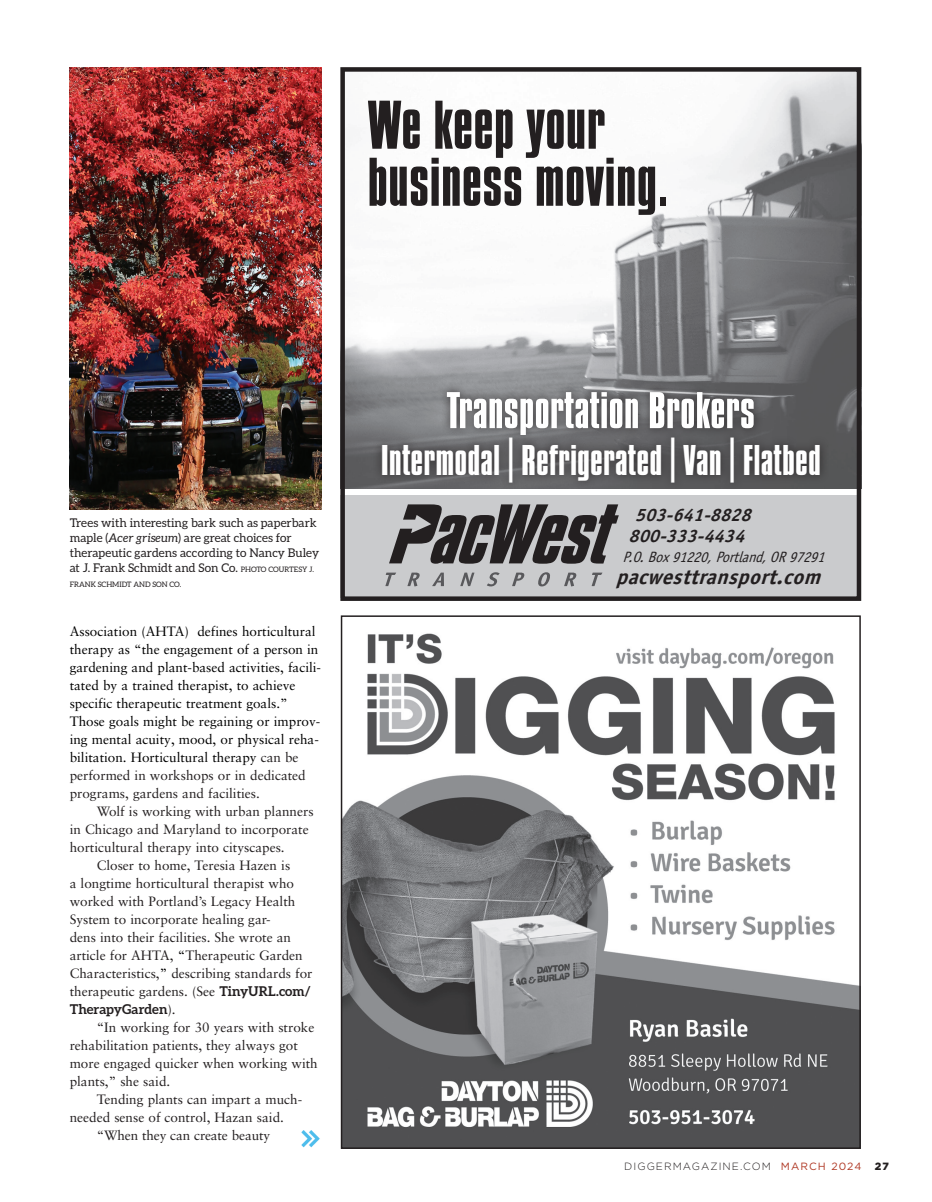
<style>
.page{position:relative;width:932px;height:1202px;background:#fff}
.page>*{position:absolute;margin:0;border:0;box-sizing:border-box;transform-origin:0 0}
.t1{font:72px/57px "Compacta Std";color:#231f20}
.t2{font:54px "Compacta Std";color:#fff}
.t3{font:45px "Compacta Std";color:#fff}
.t4{font:italic 700 21px "Officina Sans";color:#231f20}
.t5{font:italic 700 18px/21px "Officina Sans";color:#231f20;text-align:center}
.t6{font:italic 15px "Officina Sans";color:#231f20;scale:.95 1}
.Body_Copy{font:13.5px/18px "Sabon LT Pro";color:#231f20}
.Body_Copy-2{font:13.5px/18px "Sabon LT Pro";color:#000}
.Image_Caption{font:12px/15px "Aleo";color:#231f20}
.t7{font:300 10.5px "Gotham";letter-spacing:.1em;color:#231f20}
.t8{font:900 10.5px "Gotham";color:#231f20}
.Image_Caption-2{font:7.5px "Aleo";color:#231f20}
.s1{font-style:italic}
.s2{font-size:7.5px}
.s3{color:#231f20}
.s4{color:#000}
.s5{font-family:"Aleo";font-weight:700}
.s6{font-weight:400;color:#af3723}
</style>
<div class="page">
<div style="left:340px;top:495px;width:521px;height:102px;background:#cacbcd"></div>
<svg style="left:389px;top:504px;width:229px;height:59px"></svg>
<svg style="left:385px;top:572px;width:11px;height:14px"></svg>
<svg style="left:407px;top:572px;width:13px;height:14px"></svg>
<svg style="left:432px;top:572px;width:12px;height:14px"></svg>
<svg style="left:460px;top:572px;width:14px;height:14px"></svg>
<svg style="left:487px;top:572px;width:12px;height:14px"></svg>
<svg style="left:512px;top:572px;width:13px;height:14px"></svg>
<svg style="left:538px;top:572px;width:12px;height:14px"></svg>
<svg style="left:564px;top:572px;width:13px;height:14px"></svg>
<svg style="left:591px;top:572px;width:11px;height:14px"></svg>
<img style="left:345px;top:72px;width:511px;height:417px">
<div style="left:373px;top:382px;width:456px;height:109px;background:#231f20;opacity:.75"></div>
<div style="left:340px;top:67px;width:521px;height:534px;border:4px solid #231f20"></div>
<img style="left:344px;top:633px;width:513px;height:512px">
<div style="left:341px;top:615px;width:519px;height:533px;border:2px solid #231f20"></div>
<img style="left:301px;top:1130px;width:19px;height:18px">
<img style="left:70px;top:68px;width:251px;height:441px">
<p class="t1" style="left:367px;top:97px;width:303px">We keep your business moving.</p>
<p class="Image_Caption" style="left:70px;top:515px;width:251px">Trees with interesting bark such as paperbark maple (<span class="s1">Acer griseum</span>) are great choices for therapeutic gardens according to Nancy Buley at J. Frank Schmidt and Son Co. <span class="s2">PHOTO COURTESY J.</span></p>
<p class="Image_Caption-2" style="left:70px;top:580px;width:113px">FRANK SCHMIDT AND SON CO.</p>
<p class="Body_Copy-2" style="left:70px;top:622px;width:253px">Association (AHTA) defines horticultural therapy as “the engagement of a person in gardening and plant-based activities, facili&shy;tated by a trained therapist, to achieve specific therapeutic treatment goals.” Those goals might be regaining or improv&shy;ing mental acuity, mood, or physical reha&shy;bilitation. Horticultural therapy <span class="s3">can be performed in workshops or in dedicated programs, gardens and facilities.</span></p>
<p class="Body_Copy" style="left:70px;top:802px;width:245px;text-indent:27px">Wolf is working with urban planners in Chicago and Maryland to incorporate horticultural therapy into cityscapes.</p>
<p class="Body_Copy" style="left:70px;top:856px;width:244px;text-indent:27px">Closer to home, Teresia Hazen is<br>a longtime horticultural therapist who worked with Portland’s Legacy Health System to incorporate healing gar-<br>dens into their facilities. She wrote an article for AHTA, <span class="s4">“</span>Therapeutic Garden Characteristics,<span class="s4">”</span> describing standards for therapeutic gardens. (See <span class="s5">TinyURL.com/ TherapyGarden</span>).</p>
<p class="Body_Copy" style="left:70px;top:1018px;width:249px;text-indent:27px">“In working for 30 years with stroke rehabilitation patients, they always got more engaged quicker when working with plants,” she said.</p>
<p class="Body_Copy" style="left:70px;top:1090px;width:234px;text-indent:27px">Tending plants can impart a much&shy;needed sense of control, Hazan said.</p>
<p class="Body_Copy" style="left:97px;top:1126px;width:175px">“When they can create beauty</p>
<p class="t2" style="left:446px;top:381px;width:310px">Transportation Brokers</p>
<p class="t3" style="left:381px;top:435px;width:441px">Intermodal | Refrigerated | Van | Flatbed</p>
<p class="t5" style="left:628px;top:504px;width:130px">503-641-8828<br>800-333-4434</p>
<p class="t6" style="left:622px;top:548px;width:219px">P.O.Box91220,Portland,OR97291</p>
<p class="t4" style="left:615px;top:564px;width:213px">pacwesttransport.com</p>
<p class="t7" style="left:624px;top:1159px;width:239px">DIGGERMAGAZINE.COM <span class="s6">MARCH 2024</span></p>
<p class="t8" style="left:874px;top:1159px;width:15px">27</p>
</div>
